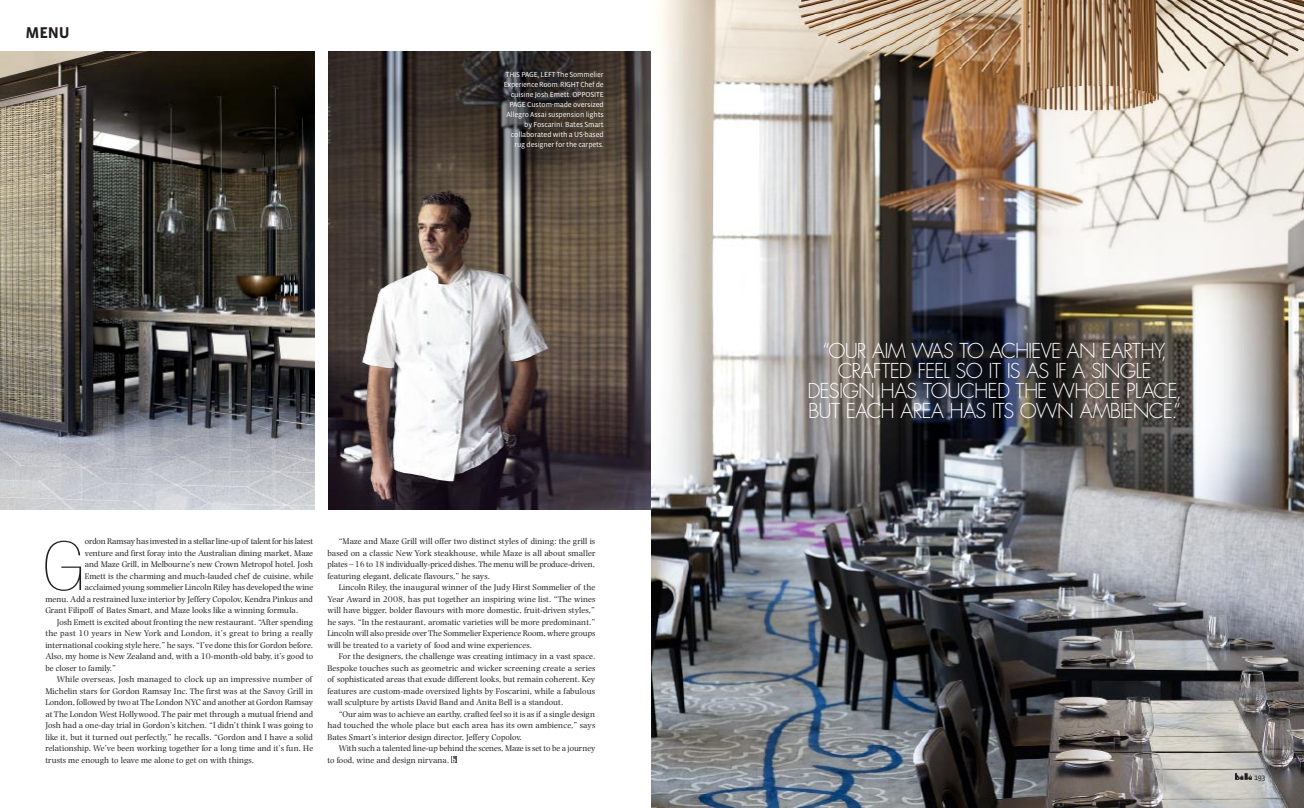
<style>
.page{position:relative;width:1304px;height:808px;background:#fff}
.page>*{position:absolute;margin:0;border:0;box-sizing:border-box;transform-origin:0 0}
.t1{font:900 condensed 67.9px "Helvetica Neue";color:#231f20;scale:1.2 1}
.t2{font:300 20px/20px "Futura";letter-spacing:-.035em;color:#fff;text-align:center}
.t3{font:700 16px "Vista Sans";color:#231f20}
.t4{font:8.6px/11.5px "Photina";letter-spacing:.005em;color:#231f20;text-align:justify}
.t5{font:8.6px "Photina";letter-spacing:-.015em;color:#231f20}
.t6{font:8px "Vista Sans";color:#231f20}
.t7{font:7.5px/10px "Vista Sans";letter-spacing:-.02em;color:#fff}
</style>
<div class="page">
<img style="left:328px;top:51px;width:324px;height:458px">
<img style="left:652px;top:0;width:652px;height:808px">
<img style="left:0;top:51px;width:315px;height:458px">
<img style="left:1235px;top:773px;width:17px;height:7px">
<svg style="left:451px;top:756px;width:6px;height:6px"></svg>
<h3 class="t3" style="left:26px;top:25px;width:46px">MENU</h3>
<p class="t7" style="left:504px;top:69px;width:101px">this page, LEFT The Sommelier<br>Experience Room. RIGHT</p>
<p class="t7" style="left:509px;top:79px;width:96px;text-indent:71px">Chef de cuisine Josh Emett. OPPOSITE<br>PAGE</p>
<p class="t7" style="left:506px;top:99px;width:99px;text-align:right">Custom-made oversized<br>Allegro Assai suspension lights by Foscarini. Bates Smart collaborated with a US-based rug designer for the carpets.</p>
<h1 class="t1" style="left:42px;top:529px;width:37px">G</h1>
<p class="t5" style="left:85px;top:536px;width:230px">ordon Ramsay has invested in a stellar line-up of talent for his latest</p>
<p class="t4" style="left:85px;top:547px;width:230px">venture and first foray into the Australian dining market, Maze</p>
<p class="t4" style="left:85px;top:558px;width:230px">and Maze Grill, in Melbourne’s new Crown Metropol hotel. Josh</p>
<p class="t4" style="left:85px;top:570px;width:230px">Emett is the charming and much-lauded chef de cuisine, while</p>
<p class="t4" style="left:85px;top:581px;width:230px">acclaimed young sommelier Lincoln Riley has developed the wine</p>
<p class="t4" style="left:45px;top:593px;width:269px">menu. Add a restrained luxe interior by Jeffery Copolov, Kendra Pinkus and</p>
<p class="t4" style="left:45px;top:604px;width:254px">Grant Filipoff of Bates Smart, and Maze looks like a winning formula.</p>
<p class="t4" style="left:57px;top:616px;width:258px">Josh Emett is excited about fronting the new restaurant. “After spending</p>
<p class="t4" style="left:45px;top:627px;width:269px">the past 10 years in New York and London, it’s great to bring a really</p>
<p class="t4" style="left:45px;top:639px;width:269px">international cooking style here,” he says. “I’ve done this for Gordon before.</p>
<p class="t4" style="left:45px;top:650px;width:269px">Also, my home is New Zealand and, with a 10-month-old baby, it’s good to</p>
<p class="t4" style="left:45px;top:662px;width:72px">be closer to family.”</p>
<p class="t4" style="left:57px;top:673px;width:257px">While overseas, Josh managed to clock up an impressive number of</p>
<p class="t4" style="left:45px;top:685px;width:269px">Michelin stars for Gordon Ramsay Inc. The first was at the Savoy Grill in</p>
<p class="t4" style="left:45px;top:696px;width:269px">London, followed by two at The London NYC and another at Gordon Ramsay</p>
<p class="t4" style="left:45px;top:708px;width:269px">at The London West Hollywood. The pair met through a mutual friend and</p>
<p class="t4" style="left:45px;top:719px;width:269px">Josh had a one-day trial in Gordon’s kitchen. “I didn’t think I was going to</p>
<p class="t4" style="left:45px;top:731px;width:269px">like it, but it turned out perfectly,” he recalls. “Gordon and I have a solid</p>
<p class="t4" style="left:45px;top:742px;width:269px">relationship. We’ve been working together for a long time and it’s fun. He</p>
<p class="t4" style="left:45px;top:754px;width:210px">trusts me enough to leave me alone to get on with things.</p>
<p class="t4" style="left:327px;top:535px;width:269px;text-indent:11px">“Maze and Maze Grill will offer two distinct styles of dining: the grill is based on a classic New York steakhouse, while Maze is all about smaller plates – 16 to 18 individually-priced dishes. The menu will be produce-driven, featuring elegant, delicate flavours,” he says.</p>
<p class="t4" style="left:327px;top:581px;width:270px;text-indent:11px">Lincoln Riley, the inaugural winner of the Judy Hirst Sommelier of the Year Award in 2008, has put together an inspiring wine list. “The wines will have bigger, bolder flavours with more domestic, fruit-driven styles,” he says. “In the restaurant, aromatic varieties will be more predominant.” Lincoln will also preside over The Sommelier Experience Room, where groups will be treated to a variety of food and wine experiences.</p>
<p class="t4" style="left:327px;top:650px;width:269px;text-indent:11px">For the designers, the challenge was creating intimacy in a vast space.<br>Bespoke touches such as geometric and wicker screening create a series of sophisticated areas that exude different looks, but remain coherent. Key features are custom-made oversized lights by Foscarini, while a fabulous wall sculpture by artists David Band and Anita Bell is a standout.</p>
<p class="t4" style="left:327px;top:708px;width:269px;text-indent:11px">“Our aim was to achieve an earthy, crafted feel so it is as if a single design had touched the whole place but each area has its own ambience,” says Bates Smart’s interior design director, Jeffery Copolov.</p>
<p class="t4" style="left:327px;top:742px;width:269px;text-indent:11px">With such a talented line-up behind the scenes, Maze is set to be a journey to food, wine and design nirvana.</p>
<h2 class="t2" style="left:808px;top:341px;width:376px">“OUR AIM WAS TO ACHIEVE AN EARTHY, CRAFTED FEEL SO IT IS AS IF A SINGLE DESIGN HAS TOUCHED THE WHOLE PLACE, BUT EACH AREA HAS ITS OWN AMBIENCE.”</h2>
<p class="t6" style="left:1254px;top:773px;width:13px">193</p>
</div>
